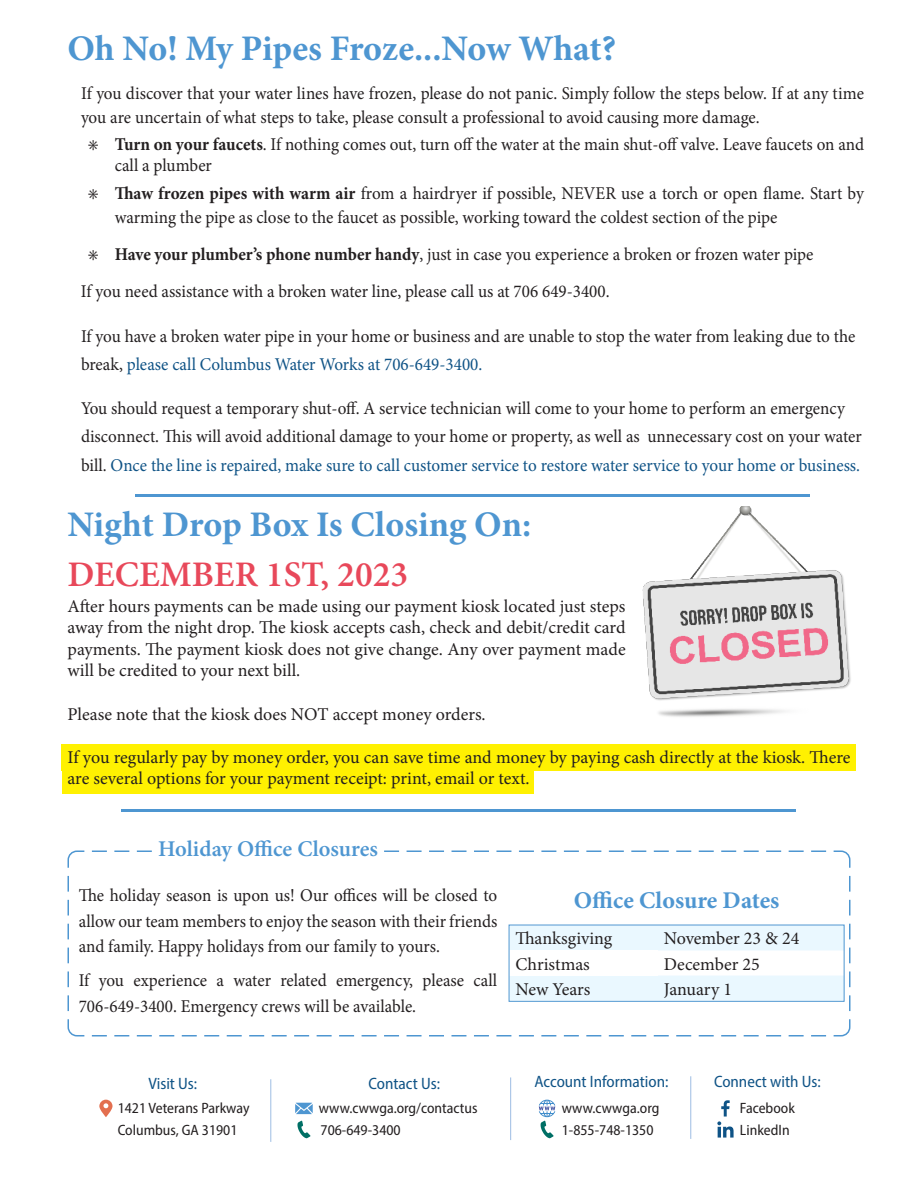
<style>
.page{position:relative;width:918px;height:1188px;background:#fff}
.page>*{position:absolute;margin:0;border:0;box-sizing:border-box;transform-origin:0 0}
.t1{font:700 36px "Minion Pro";letter-spacing:-.005em;color:#4e96d1}
.t2{font:600 36px "Minion Pro";color:#e8485a}
.t3{font:700 24px "Minion Pro";color:#4e96d1}
.t4{font:600 22.5px "Minion Pro";color:#4e96d1}
.t5{font:18px/28.5px "Minion Pro";letter-spacing:-.005em;color:#231f20;scale:.95 1}
.t6{font:18px/21.6px "Minion Pro";letter-spacing:-.005em;color:#231f20;text-align:justify}
.t7{font:16.5px "Myriad Variable Concept";color:#0f5386}
.t8{font:15px "Myriad Variable Concept";color:#231f20}
.s1{font-weight:700}
.s2{color:#0f5386}
</style>
<div class="page">
<svg style="left:717px;top:1100px;width:17px;height:38px"></svg>
<svg style="left:539px;top:1100px;width:16px;height:38px"></svg>
<hr style="left:690px;top:1076px;width:1px;height:63px;background:#9dbde3">
<svg style="left:295px;top:1103px;width:18px;height:11px"></svg>
<svg style="left:297px;top:1121px;width:13px;height:17px"></svg>
<hr style="left:510px;top:1077px;width:1px;height:63px;background:#9dbde3">
<hr style="left:270px;top:1079px;width:1px;height:63px;background:#9dbde3">
<svg style="left:99px;top:1100px;width:14px;height:17px"></svg>
<svg style="left:67px;top:850px;width:784px;height:187px"></svg>
<div style="left:153px;top:838px;width:225px;height:24px;background:#fff"></div>
<hr style="left:122px;top:809px;width:674px;height:2px;background:#4e96d1">
<svg style="left:509px;top:872px;width:341px;height:139px"></svg>
<div style="left:509px;top:950px;width:149px;height:26px;background:#fff"></div>
<div style="left:509px;top:925px;width:335px;height:77px;border:1px solid #4e96d1"></div>
<hr style="left:135px;top:494px;width:675px;height:2px;background:#4e96d1">
<div style="left:62px;top:744px;width:794px;height:27px;background:#fff101"></div>
<div style="left:62px;top:770px;width:472px;height:23px;background:#fff101"></div>
<img style="left:642px;top:507px;width:209px;height:210px">
<p class="t1" style="left:68px;top:24px;width:550px">Oh No! My Pipes Froze...Now What?</p>
<p class="t5" style="left:81px;top:81px;width:826px;line-height:24px">If you discover that your water lines have frozen, please do not panic. Simply follow the steps below. If at any time you are uncertain of what steps to take, please consult a professional to avoid causing more damage.</p>
<p class="t5" style="left:115px;top:134px;width:790px;line-height:21px;text-indent:-27px">✳ <span class="s1">Turn on your faucets</span>. If nothing comes out, turn off the water at the main shut-off valve. Leave faucets on and call a plumber</p>
<p class="t5" style="left:115px;top:181px;width:790px;line-height:24px;text-indent:-27px">✳ <span class="s1">Thaw frozen pipes with warm air</span> from a hairdryer if possible, NEVER use a torch or open flame. Start by warming the pipe as close to the faucet as possible, working toward the coldest section of the pipe</p>
<p class="t5" style="left:88px;top:240px;width:765px">✳ <span class="s1">Have your plumber’s phone number handy</span>, just in case you experience a broken or frozen water pipe</p>
<p class="t5" style="left:81px;top:277px;width:558px">If you need assistance with a broken water line, please call us at 706 649-3400.</p>
<p class="t5" style="left:81px;top:322px;width:817px">If you have a broken water pipe in your home or business and are unable to stop the water from leaking due to the break, <span class="s2">please call Columbus Water Works at 706-649-3400.</span></p>
<p class="t5" style="left:81px;top:394px;width:823px">You should request a temporary shut-off. A service technician will come to your home to perform an emergency disconnect. This will avoid additional damage to your home or property, as well as unnecessary cost on your water bill. <span class="s2">Once the line is repaired, make sure to call customer service to restore water service to your home or business.</span></p>
<p class="t1" style="left:68px;top:499px;width:465px">Night Drop Box Is Closing On:</p>
<p class="t2" style="left:68px;top:549px;width:342px">DECEMBER 1ST, 2023</p>
<p class="t6" style="left:68px;top:595px;width:560px">After hours payments can be made using our payment kiosk located just steps away from the night drop. The kiosk accepts cash, check and debit/credit card payments. The payment kiosk does not give change. Any over payment made will be credited to your next bill.</p>
<p class="t6" style="left:68px;top:703px;width:420px">Please note that the kiosk does NOT accept money orders.</p>
<p class="t6" style="left:68px;top:746px;width:785px">If you regularly pay by money order, you can save time and money by paying cash directly at the kiosk. There are several options for your payment receipt: print, email or text.</p>
<p class="t4" style="left:158px;top:833px;width:221px">Holiday Office Closures</p>
<p class="t5" style="left:79px;top:881px;width:442px">The holiday season is upon us! Our offices will be closed to</p>
<p class="t3" style="left:574px;top:884px;width:207px">Office Closure Dates</p>
<p class="t5" style="left:79px;top:908px;width:442px;line-height:25.5px">allow our team members to enjoy the season with their friends and family. Happy holidays from our family to yours.</p>
<p class="t5" style="left:79px;top:968px;width:442px;line-height:25.5px">If you experience a water related emergency, please call<br>706-649-3400. Emergency crews will be available.</p>
<p class="t6" style="left:515px;top:928px;width:98px">Thanksgiving</p>
<p class="t6" style="left:664px;top:928px;width:137px">November 23 &amp; 24</p>
<p class="t6" style="left:515px;top:953px;width:76px">Christmas</p>
<p class="t6" style="left:664px;top:953px;width:97px">December 25</p>
<p class="t6" style="left:515px;top:978px;width:77px">New Years</p>
<p class="t6" style="left:664px;top:978px;width:70px">January 1</p>
<p class="t7" style="left:149px;top:1073px;width:50px">Visit Us:</p>
<p class="t8" style="left:118px;top:1099px;width:133px">1421 Veterans Parkway</p>
<p class="t7" style="left:369px;top:1073px;width:73px">Contact Us:</p>
<p class="t8" style="left:319px;top:1099px;width:160px">www.cwwga.org/contactus</p>
<p class="t7" style="left:534px;top:1072px;width:135px">Account Information:</p>
<p class="t8" style="left:562px;top:1099px;width:99px">www.cwwga.org</p>
<p class="t7" style="left:714px;top:1072px;width:108px">Connect with Us:</p>
<p class="t8" style="left:740px;top:1099px;width:56px">Facebook</p>
<p class="t8" style="left:118px;top:1121px;width:121px">Columbus, GA 31901</p>
<p class="t8" style="left:562px;top:1121px;width:93px">1-855-748-1350</p>
<p class="t8" style="left:740px;top:1121px;width:51px">LinkedIn</p>
<p class="t8" style="left:321px;top:1121px;width:82px">706-649-3400</p>
</div>
